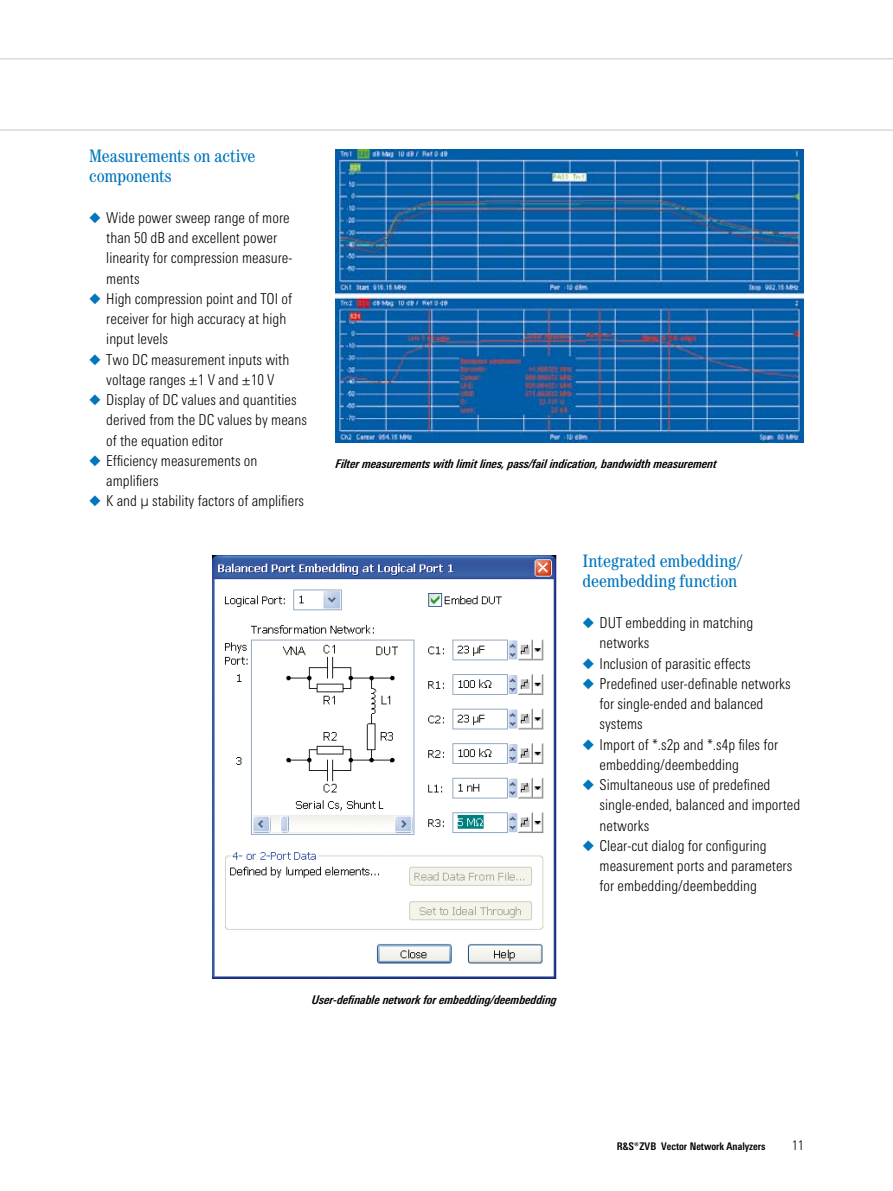
<style>
.page{position:relative;width:893px;height:1191px;background:#fff}
.page>*{position:absolute;margin:0;border:0;box-sizing:border-box;transform-origin:0 0}
.t1{font:condensed 18px/20.2px "Century";color:#0076bd}
.t2{font:300 15px/20.2px "RS Univers Cond";color:#000}
.t3{font:300 13.5px "RS Univers Cond";color:#000}
.t4{font:italic 700 12px "RS Univers Cond";color:#000}
.t5{font:700 10.5px "RS Univers Cond";color:#000}
.s1{color:#0076bd}
</style>
<div class="page">
<hr style="left:0;top:129px;width:893px;height:2px;background:#d9dadb">
<hr style="left:0;top:58px;width:893px;height:1px;background:#d9dadb">
<img style="left:336px;top:150px;width:468px;height:292px">
<img style="left:213px;top:555px;width:344px;height:423px">
<p class="t1" style="left:89px;top:146px;width:168px">Measurements on active components</p>
<p class="t2" style="left:106px;top:207px;width:188px;text-indent:-17px"><span class="s1">◆</span> Wide power sweep range of more than 50 dB and excellent power linearity for compression measure&shy;ments</p>
<p class="t2" style="left:106px;top:288px;width:187px;text-indent:-17px"><span class="s1">◆</span> High compression point and TOI of receiver for high accuracy at high input levels</p>
<p class="t2" style="left:89px;top:349px;width:202px;text-align:center"><span class="s1">◆</span> Two DC measurement inputs with voltage ranges ±1 V and ±10 V</p>
<p class="t2" style="left:106px;top:390px;width:202px;text-indent:-17px"><span class="s1">◆</span> Display of DC values and quantities derived from the DC values by means of the equation editor</p>
<p class="t2" style="left:106px;top:450px;width:153px;text-indent:-17px"><span class="s1">◆</span> Efficiency measurements on amplifiers</p>
<p class="t2" style="left:89px;top:491px;width:216px"><span class="s1">◆</span> K and µ stability factors of amplifiers</p>
<p class="t4" style="left:336px;top:456px;width:383px">Filter measurements with limit lines, pass/fail indication, bandwidth measurement</p>
<p class="t1" style="left:583px;top:551px;width:162px">Integrated embedding/- deembedding function</p>
<p class="t2" style="left:600px;top:612px;width:155px;text-indent:-17px"><span class="s1">◆</span> DUT embedding in matching networks</p>
<p class="t2" style="left:583px;top:653px;width:170px"><span class="s1">◆</span> Inclusion of parasitic effects</p>
<p class="t2" style="left:600px;top:673px;width:193px;text-indent:-17px"><span class="s1">◆</span> Predefined user-definable networks for single-ended and balanced systems</p>
<p class="t2" style="left:600px;top:734px;width:180px;text-indent:-17px"><span class="s1">◆</span> Import of *.s2p and *.s4p files for embedding/deembedding</p>
<p class="t2" style="left:600px;top:774px;width:202px;text-indent:-17px"><span class="s1">◆</span> Simultaneous use of predefined single-ended, balanced and imported networks</p>
<p class="t2" style="left:600px;top:835px;width:194px;text-indent:-17px"><span class="s1">◆</span> Clear-cut dialog for configuring measurement ports and parameters for embedding/deembedding</p>
<p class="t4" style="left:312px;top:992px;width:246px">User-definable network for embedding/deembedding</p>
<p class="t5" style="left:617px;top:1139px;width:150px">¸ZVB Vector Network Analyzers</p>
<p class="t3" style="left:792px;top:1137px;width:13px">11</p>
</div>
